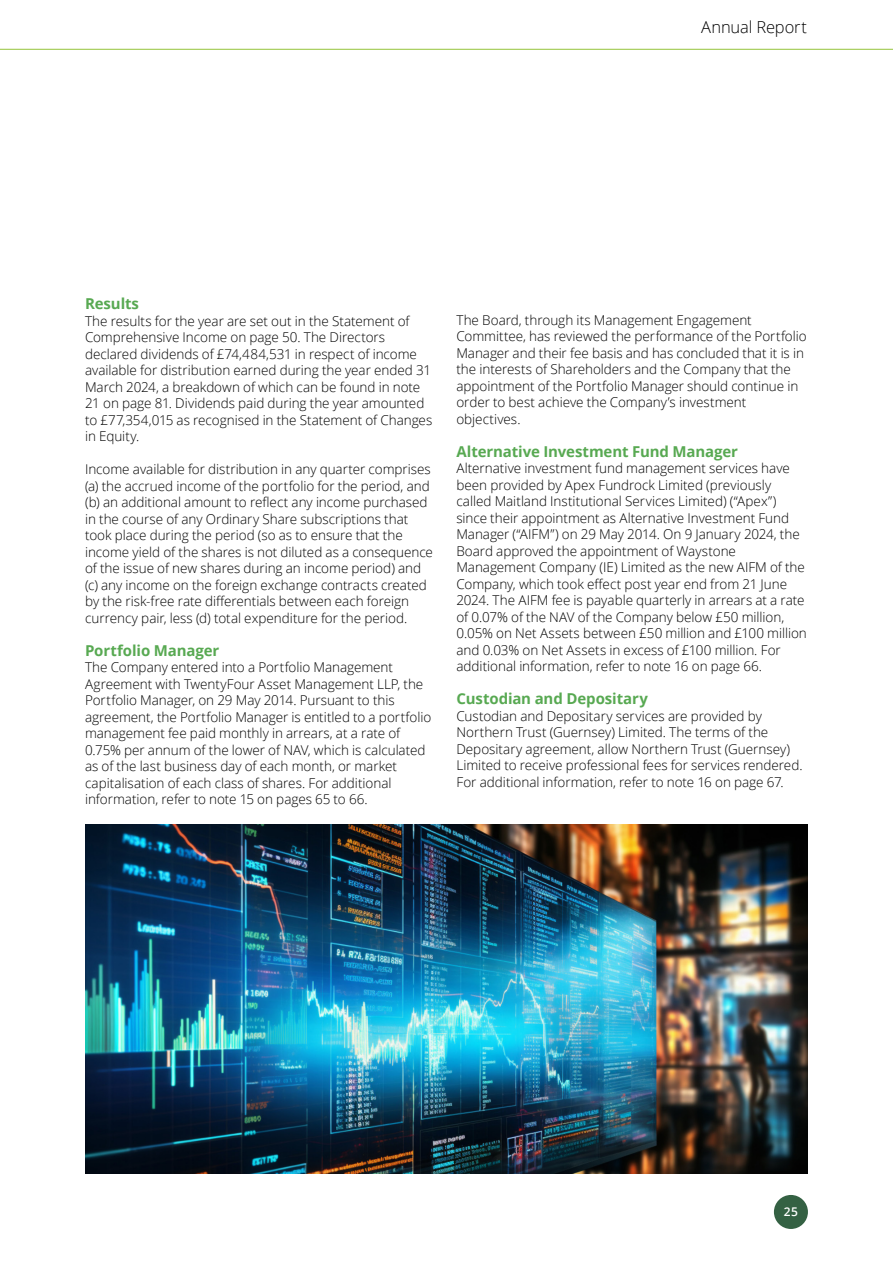
<style>
.page{position:relative;width:893px;height:1263px;background:#fff}
.page>*{position:absolute;margin:0;border:0;box-sizing:border-box;transform-origin:0 0}
.t1{font:300 16.5px "Open Sans";letter-spacing:-.01em;color:#000}
.FrontCoverDocumentTitle{font:700 15px "Open Sans";letter-spacing:-.01em;color:#58a952}
.FrontCoverDocumentTitle-2{font:300 13.5px/16.5px "Open Sans";letter-spacing:-.005em;color:#000}
.t2{font:600 12px "Open Sans";color:#fff}
</style>
<div class="page">
<div style="left:774px;top:1195px;width:34px;height:34px;background:#346143;border-radius:50%"></div>
<hr style="left:0;top:49px;width:893px;height:1px;background:#94c43a">
<img style="left:85px;top:825px;width:723px;height:349px">
<p class="t1" style="left:701px;top:16px;width:107px">Annual Report</p>
<p class="FrontCoverDocumentTitle" style="left:85px;top:293px;width:56px">Results</p>
<p class="FrontCoverDocumentTitle-2" style="left:85px;top:312px;width:349px">The results for the year are set out in the Statement of Comprehensive Income on page 50. The Directors declared dividends of £74,484,531 in respect of income available for distribution earned during the year ended 31<br>March 2024, a breakdown of which can be found in note 21 on page 81. Dividends paid during the year amounted to £77,354,015 as recognised in the Statement of Changes in Equity.</p>
<p class="FrontCoverDocumentTitle-2" style="left:85px;top:461px;width:349px">Income available for distribution in any quarter comprises (a) the accrued income of the portfolio for the period, and (b) an additional amount to reflect any income purchased in the course of any Ordinary Share subscriptions that took place during the period (so as to ensure that the income yield of the shares is not diluted as a consequence of the issue of new shares during an income period) and (c) any income on the foreign exchange contracts created by the risk-free rate differentials between each foreign currency pair, less (d) total expenditure for the period.</p>
<p class="FrontCoverDocumentTitle" style="left:85px;top:640px;width:136px">Portfolio Manager</p>
<p class="FrontCoverDocumentTitle-2" style="left:85px;top:659px;width:348px">The Company entered into a Portfolio Management Agreement with TwentyFour Asset Management LLP, the Portfolio Manager, on 29 May 2014. Pursuant to this agreement, the Portfolio Manager is entitled to a portfolio management fee paid monthly in arrears, at a rate of 0.75% per annum of the lower of NAV, which is calculated as of the last business day of each month, or market capitalisation of each class of shares. For additional information, refer to note 15 on pages 65 to 66.</p>
<p class="FrontCoverDocumentTitle-2" style="left:456px;top:311px;width:352px">The Board, through its Management Engagement Committee, has reviewed the performance of the Portfolio Manager and their fee basis and has concluded that it is in the interests of Shareholders and the Company that the appointment of the Portfolio Manager should continue in order to best achieve the Company’s investment objectives.</p>
<p class="FrontCoverDocumentTitle" style="left:456px;top:440px;width:283px">Alternative Investment Fund Manager</p>
<p class="FrontCoverDocumentTitle-2" style="left:456px;top:459px;width:352px">Alternative investment fund management services have been provided by Apex Fundrock Limited (previously called Maitland Institutional Services Limited) (“Apex”) since their appointment as Alternative Investment Fund Manager (“AIFM”) on 29 May 2014. On 9 January 2024, the Board approved the appointment of Waystone Management Company (IE) Limited as the new AIFM of the Company, which took effect post year end from 21 June 2024. The AIFM fee is payable quarterly in arrears at a rate of 0.07% of the NAV of the Company below £50 million, 0.05% on Net Assets between £50 million and £100 million and 0.03% on Net Assets in excess of £100 million. For additional information, refer to note 16 on page 66.</p>
<p class="FrontCoverDocumentTitle" style="left:456px;top:688px;width:193px">Custodian and Depositary</p>
<p class="FrontCoverDocumentTitle-2" style="left:456px;top:707px;width:348px">Custodian and Depositary services are provided by Northern Trust (Guernsey) Limited. The terms of the Depositary agreement, allow Northern Trust (Guernsey)<br>Limited to receive professional fees for services rendered.<br>For additional information, refer to note 16 on page 67.</p>
<p class="t2" style="left:784px;top:1204px;width:15px">25</p>
</div>
